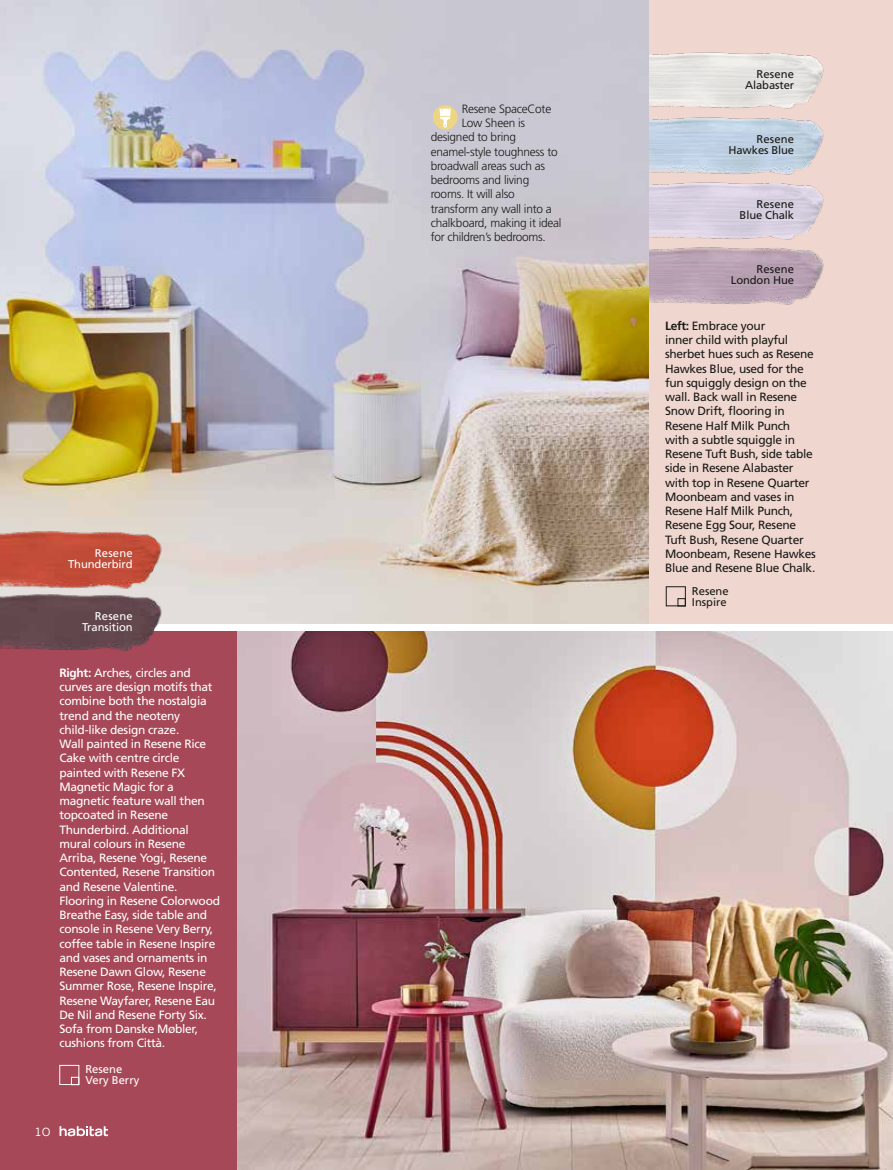
<style>
.page{position:relative;width:893px;height:1170px;background:#fff}
.page>*{position:absolute;margin:0;border:0;box-sizing:border-box;transform-origin:0 0}
.t1{font:12px/14.2px "Frutiger LT Std";letter-spacing:-.025em;color:#fff}
.t2{font:12px/14.2px "Frutiger LT Std";letter-spacing:-.025em;color:#1a1a18}
.t3{font:300 12px "Frutiger LT Std";letter-spacing:-.02em;color:#1a1a18}
.t4{font:11.25px/11.2px "Frutiger LT Std";color:#1a1a18;text-align:right}
.t5{font:11.25px/11.2px "Frutiger LT Std";color:#fff;text-align:right}
.t6{font:expanded 11.25px "Trade Gothic LH";color:#fff}
.s1{font-weight:700}
</style>
<div class="page">
<img style="left:236px;top:631px;width:657px;height:538px">
<div style="left:648px;top:0;width:245px;height:623px;background:#efd7cf"></div>
<img style="left:648px;top:48px;width:176px;height:260px">
<img style="left:0;top:0;width:648px;height:623px">
<div style="left:0;top:631px;width:236px;height:538px;background:#a64857"></div>
<div style="left:666px;top:586px;width:20px;height:20px;border:1px solid #1a1a18"></div>
<div style="left:678px;top:598px;width:7px;height:8px;border:1px solid #1a1a18"></div>
<div style="left:60px;top:1065px;width:19px;height:19px;background:#a64857;border:1px solid #fff"></div>
<div style="left:71px;top:1076px;width:8px;height:8px;border:1px solid #fff"></div>
<div style="left:433px;top:105px;width:24px;height:25px;background:#edd584;border-radius:50%"></div>
<svg style="left:440px;top:108px;width:11px;height:20px"></svg>
<img style="left:0;top:592px;width:167px;height:59px">
<img style="left:0;top:527px;width:167px;height:65px">
<svg style="left:60px;top:1126px;width:48px;height:10px"></svg>
<p class="t5" style="left:68px;top:547px;width:66px">Resene<br>Thunderbird</p>
<p class="t5" style="left:82px;top:610px;width:52px">Resene<br>Transition</p>
<p class="t1" style="left:60px;top:665px;width:162px"><span class="s1">Right:</span> Arches, circles and curves are design motifs that combine both the nostalgia trend and the neoteny child-like design craze.<br>Wall painted in Resene Rice<br>Cake with centre circle painted with Resene FX<br>Magnetic Magic for a magnetic feature wall then topcoated in Resene<br>Thunderbird. Additional mural colours in Resene<br>Arriba, Resene Yogi, Resene<br>Contented, Resene Transition and Resene Valentine.<br>Flooring in Resene Colorwood<br>Breathe Easy, side table and console in Resene Very Berry, coffee table in Resene Inspire and vases and ornaments in<br>Resene Dawn Glow, Resene<br>Summer Rose, Resene Inspire,<br>Resene Wayfarer, Resene Eau<br>De Nil and Resene Forty Six.<br>Sofa from Danske Møbler, cushions from Città.</p>
<p class="t5" style="left:85px;top:1063px;width:55px;text-align:left">Resene<br>Very Berry</p>
<p class="t6" style="left:34px;top:1124px;width:18px">10</p>
<p class="t3" style="left:462px;top:102px;width:91px">Resene SpaceCote</p>
<p class="t3" style="left:462px;top:116px;width:65px">Low Sheen is</p>
<p class="t3" style="left:431px;top:130px;width:87px">designed to bring</p>
<p class="t3" style="left:431px;top:145px;width:128px">enamel-style toughness to</p>
<p class="t3" style="left:431px;top:159px;width:116px">broadwall areas such as</p>
<p class="t3" style="left:431px;top:173px;width:100px">bedrooms and living</p>
<p class="t3" style="left:431px;top:187px;width:85px">rooms. It will also</p>
<p class="t3" style="left:431px;top:202px;width:123px">transform any wall into a</p>
<p class="t3" style="left:431px;top:216px;width:132px">chalkboard, making it ideal</p>
<p class="t3" style="left:431px;top:230px;width:116px">for children’s bedrooms.</p>
<p class="t4" style="left:745px;top:68px;width:51px">Resene<br>Alabaster</p>
<p class="t4" style="left:728px;top:133px;width:67px">Resene<br>Hawkes Blue</p>
<p class="t4" style="left:740px;top:198px;width:56px">Resene<br>Blue Chalk</p>
<p class="t4" style="left:731px;top:263px;width:65px">Resene<br>London Hue</p>
<p class="t2" style="left:665px;top:318px;width:152px"><span class="s1">Left:</span> Embrace your<br>inner child with playful sherbet hues such as Resene<br>Hawkes Blue, used for the fun squiggly design on the wall. Back wall in Resene<br>Snow Drift, flooring in<br>Resene Half Milk Punch with a subtle squiggle in<br>Resene Tuft Bush, side table side in Resene Alabaster with top in Resene Quarter<br>Moonbeam and vases in<br>Resene Half Milk Punch,<br>Resene Egg Sour, Resene<br>Tuft Bush, Resene Quarter<br>Moonbeam, Resene Hawkes<br>Blue and Resene Blue Chalk.</p>
<p class="t4" style="left:692px;top:585px;width:38px;text-align:left">Resene<br>Inspire</p>
</div>
